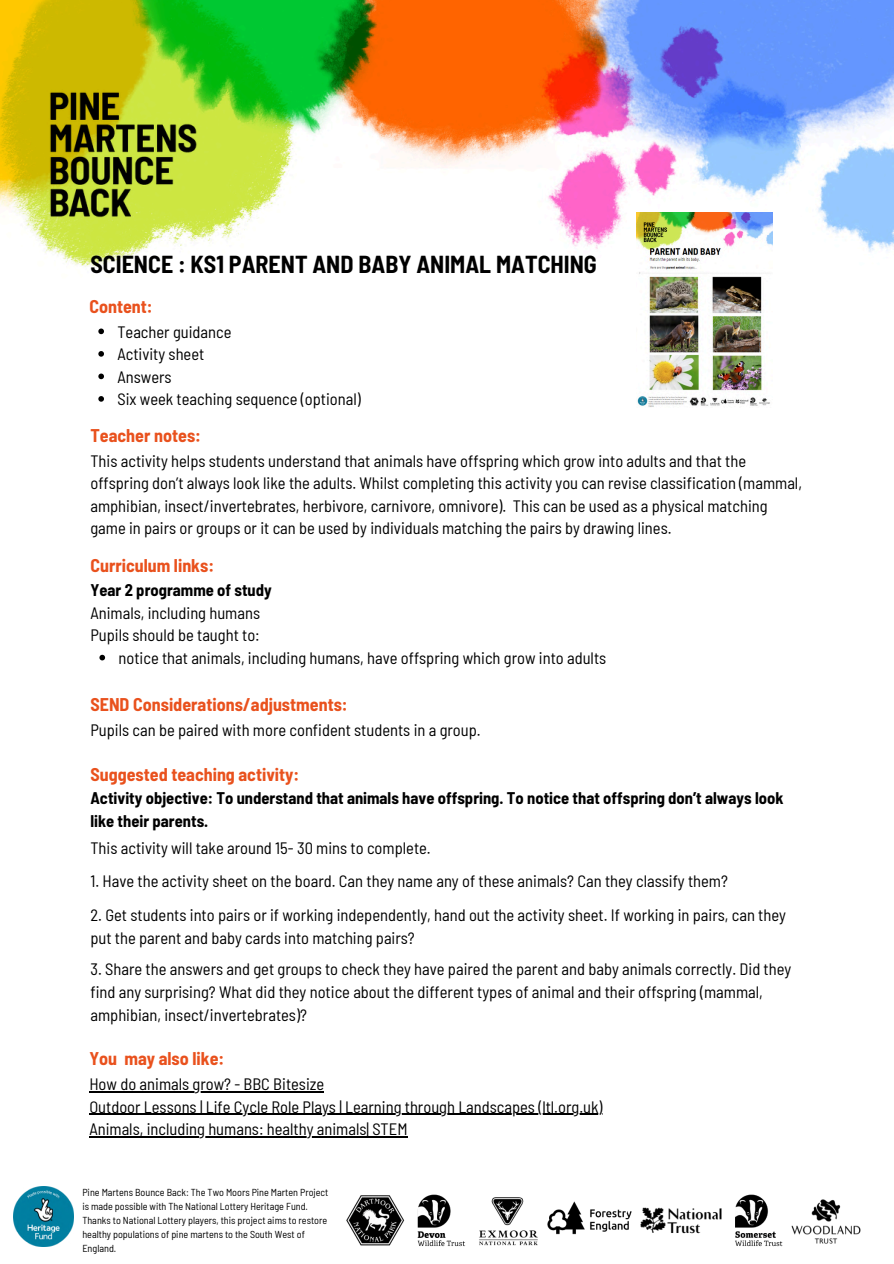
<style>
.page{position:relative;width:894px;height:1264px;background:#fff}
.page>*{position:absolute;margin:0;border:0;box-sizing:border-box;transform-origin:0 0}
.t1{font:700 semi-condensed 24px "Barlow";color:#000}
.t2{font:700 semi-condensed 18px "Barlow";color:#e9511d}
.t3{font:semi-condensed 16.5px/22.5px "Barlow";color:#000}
.t4{font:700 semi-condensed 16.5px/23px "Barlow";color:#000}
.t5{font:semi-condensed 10.2px/14px "Barlow";color:#000}
.s1{font-weight:700}
</style>
<div class="page">
<img style="left:0;top:0;width:893px;height:1247px">
<img style="left:636px;top:213px;width:136px;height:194px">
<img style="left:14px;top:1186px;width:59px;height:59px">
<img style="left:343px;top:1158px;width:539px;height:89px">
<svg style="left:98px;top:328px;width:6px;height:6px"></svg>
<svg style="left:98px;top:351px;width:6px;height:6px"></svg>
<svg style="left:98px;top:373px;width:6px;height:6px"></svg>
<svg style="left:98px;top:396px;width:6px;height:6px"></svg>
<svg style="left:99px;top:654px;width:6px;height:6px"></svg>
<hr style="left:89px;top:1091px;width:235px;height:1px;background:#000">
<hr style="left:89px;top:1113px;width:513px;height:1px;background:#000">
<hr style="left:89px;top:1136px;width:44px;height:1px;background:#000">
<hr style="left:133px;top:1136px;width:274px;height:1px;background:#000">
<p class="t1" style="left:90px;top:249px;width:508px">SCIENCE : KS1 PARENT AND BABY ANIMAL MATCHING</p>
<p class="t2" style="left:89px;top:295px;width:65px">Content:</p>
<p class="t3" style="left:117px;top:320px;width:116px">Teacher guidance</p>
<p class="t3" style="left:117px;top:342px;width:88px">Activity sheet</p>
<h3 class="t3" style="left:117px;top:365px;width:56px">Answers</h3>
<h3 class="t3" style="left:117px;top:387px;width:245px">Six week teaching sequence (optional)</h3>
<h2 class="t2" style="left:90px;top:424px;width:112px">Teacher notes:</h2>
<h2 class="t3" style="left:90px;top:449px;width:712px">This activity helps students understand that animals have offspring which grow into adults and that the offspring don’t always look like the adults. Whilst completing this activity you can revise classification (mammal, amphibian, insect/invertebrates, herbivore, carnivore, omnivore). This can be used as a physical matching game in pairs or groups or it can be used by individuals matching the pairs by drawing lines.</h2>
<p class="t2" style="left:90px;top:553px;width:125px">Curriculum links:</p>
<p class="t3" style="left:90px;top:578px;width:183px"><span class="s1">Year 2 programme of study<br></span>Animals, including humans<br>Pupils should be taught to:</p>
<h3 class="t3" style="left:118px;top:646px;width:489px">notice that animals, including humans, have offspring which grow into adults</h3>
<h2 class="t2" style="left:90px;top:693px;width:259px">SEND Considerations/adjustments:</h2>
<h2 class="t3" style="left:90px;top:718px;width:391px">Pupils can be paired with more confident students in a group.</h2>
<h3 class="t2" style="left:90px;top:762px;width:210px">Suggested teaching activity:</h3>
<h3 class="t4" style="left:90px;top:786px;width:694px">Activity objective: To understand that animals have offspring. To notice that offspring don’t always look like their parents.</h3>
<h3 class="t3" style="left:90px;top:836px;width:342px">This activity will take around 15- 30 mins to complete.</h3>
<h3 class="t3" style="left:90px;top:869px;width:639px">1. Have the activity sheet on the board. Can they name any of these animals? Can they classify them?</h3>
<h3 class="t3" style="left:90px;top:902px;width:697px;line-height:23px">2. Get students into pairs or if working independently, hand out the activity sheet. If working in pairs, can they put the parent and baby cards into matching pairs?</h3>
<h3 class="t3" style="left:90px;top:957px;width:702px;line-height:23px">3. Share the answers and get groups to check they have paired the parent and baby animals correctly. Did they find any surprising? What did they notice about the different types of animal and their offspring (mammal, amphibian, insect/invertebrates)?</h3>
<p class="t2" style="left:89px;top:1047px;width:136px">You may also like:</p>
<p class="t3" style="left:89px;top:1072px;width:514px">How do animals grow? - BBC Bitesize<br>Outdoor Lessons | Life Cycle Role Plays | Learning through Landscapes (ltl.org.uk)<br>Animals, including humans: healthy animals| STEM</p>
<p class="t5" style="left:82px;top:1185px;width:247px">Pine Martens Bounce Back: The Two Moors Pine Marten Project is made possible with The National Lottery Heritage Fund.<br>Thanks to National Lottery players, this project aims to restore healthy populations of pine martens to the South West of England.</p>
</div>
